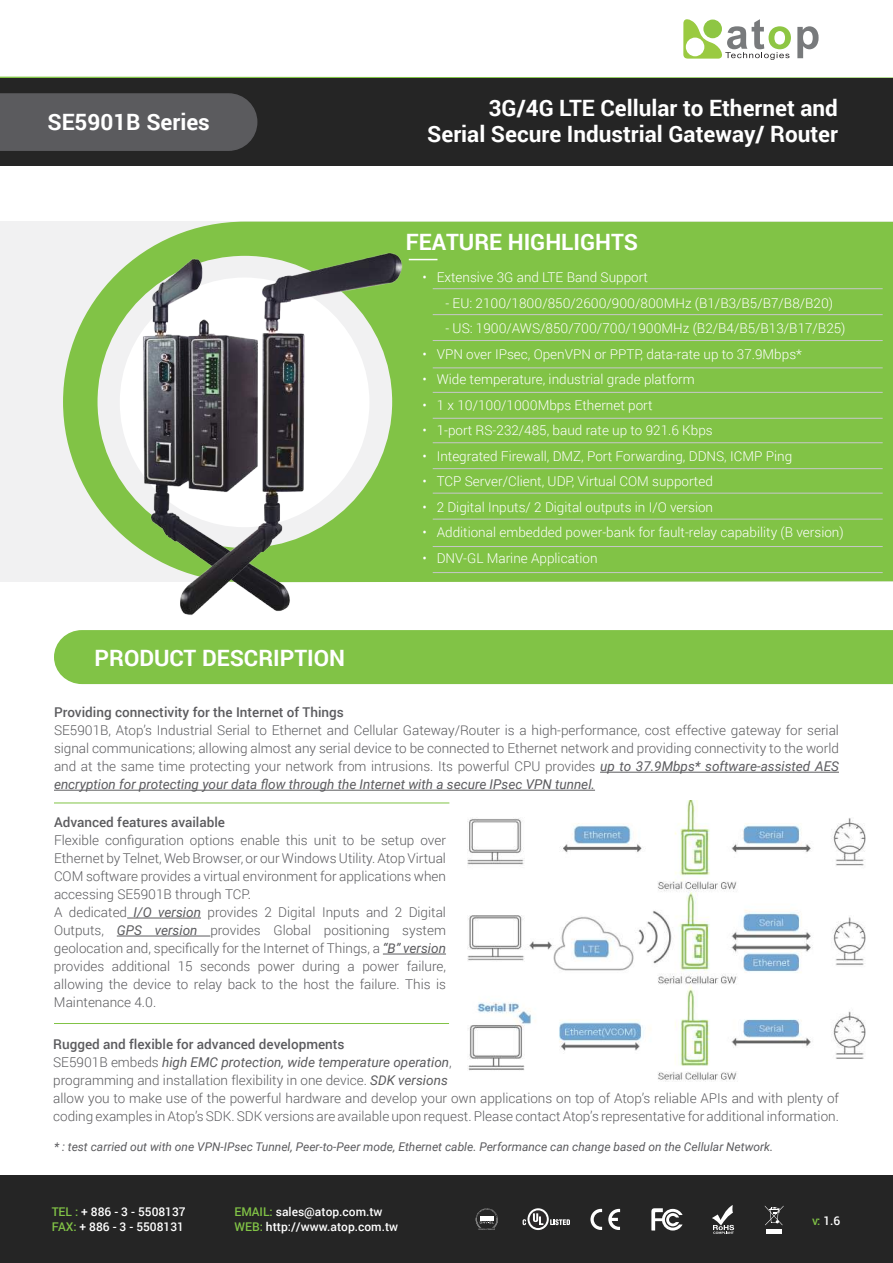
<style>
.page{position:relative;width:893px;height:1263px;background:#fff}
.page>*{position:absolute;margin:0;border:0;box-sizing:border-box;transform-origin:0 0}
.t1{font:700 22.5px/25.5px "Roboto";color:#fff;text-align:right}
.t2{font:300 13.5px/18px "Roboto";color:#5b5b5e}
.t3{font:300 13.5px "Roboto";color:#fff}
.t4{font:500 13.5px "Roboto";color:#5b5b5e}
.t5{font:italic 12px "Roboto";color:#5b5b5e}
.t6{font:500 12px/15px "Roboto";color:#fff}
.s1{font-weight:400;font-style:italic}
.s2{font-weight:500}
.s3{color:#81c346}
</style>
<div class="page">
<div style="left:0;top:1176px;width:893px;height:87px;background:#252525"></div>
<svg style="left:608px;top:1209px;width:12px;height:21px"></svg>
<svg style="left:590px;top:1209px;width:12px;height:21px"></svg>
<svg style="left:651px;top:1208px;width:32px;height:22px"></svg>
<svg style="left:712px;top:1205px;width:22px;height:29px"></svg>
<hr style="left:766px;top:1229px;width:16px;height:4px;background:#fff">
<svg style="left:765px;top:1205px;width:19px;height:20px"></svg>
<svg style="left:0;top:76px;width:893px;height:3px"></svg>
<svg style="left:683px;top:19px;width:108px;height:41px"></svg>
<svg style="left:797px;top:26px;width:22px;height:32px"></svg>
<svg style="left:550px;top:1219px;width:20px;height:6px"></svg>
<svg style="left:527px;top:1208px;width:22px;height:22px"></svg>
<svg style="left:529px;top:1210px;width:18px;height:18px"></svg>
<svg style="left:533px;top:1213px;width:10px;height:12px"></svg>
<svg style="left:523px;top:1219px;width:3px;height:6px"></svg>
<svg style="left:476px;top:1208px;width:22px;height:22px"></svg>
<div style="left:0;top:222px;width:893px;height:360px;background:#f1f1f2"></div>
<svg style="left:63px;top:222px;width:830px;height:360px;background:#8ac654"></svg>
<div style="left:0;top:79px;width:893px;height:87px;background:#252525"></div>
<div style="left:120px;top:278px;width:249px;height:249px;background:#fff;border-radius:50%"></div>
<hr style="left:600px;top:772px;width:239px;height:1px;background:#5b5b5e">
<hr style="left:54px;top:790px;width:541px;height:1px;background:#5b5b5e">
<hr style="left:54px;top:803px;width:395px;height:1px;background:#81c346">
<hr style="left:54px;top:1023px;width:395px;height:1px;background:#81c346">
<div style="left:54px;top:630px;width:839px;height:54px;background:#81c346"></div>
<hr style="left:433px;top:288px;width:450px;height:1px;background:#c7c8ca">
<hr style="left:433px;top:314px;width:450px;height:1px;background:#c7c8ca">
<hr style="left:433px;top:340px;width:450px;height:1px;background:#c7c8ca">
<hr style="left:433px;top:392px;width:450px;height:1px;background:#c7c8ca">
<hr style="left:433px;top:418px;width:450px;height:1px;background:#c7c8ca">
<hr style="left:433px;top:442px;width:450px;height:1px;background:#c7c8ca">
<hr style="left:433px;top:468px;width:450px;height:1px;background:#c7c8ca">
<hr style="left:433px;top:493px;width:450px;height:1px;background:#c7c8ca">
<hr style="left:433px;top:519px;width:450px;height:1px;background:#c7c8ca">
<hr style="left:433px;top:546px;width:450px;height:1px;background:#c7c8ca">
<hr style="left:433px;top:572px;width:450px;height:1px;background:#c7c8ca">
<hr style="left:433px;top:367px;width:450px;height:1px;background:#c7c8ca">
<div style="left:0;top:93px;width:258px;height:58px;background:#5b5b5e"></div>
<img style="left:467px;top:800px;width:399px;height:282px">
<hr style="left:127px;top:918px;width:74px;height:1px;background:#5b5b5e">
<hr style="left:117px;top:936px;width:93px;height:1px;background:#5b5b5e">
<hr style="left:383px;top:954px;width:63px;height:1px;background:#5b5b5e">
<img style="left:138px;top:258px;width:35px;height:324px">
<img style="left:173px;top:245px;width:235px;height:370px">
<svg style="left:409px;top:259px;width:28px;height:1px"></svg>
<h1 class="t1" style="left:47px;top:111px;width:164px">SE5901B Series</h1>
<h1 class="t1" style="left:94px;top:647px;width:252px">PRODUCT DESCRIPTION</h1>
<h1 class="t1" style="left:427px;top:97px;width:412px">3G/4G LTE Cellular to Ethernet and<br>Serial Secure Industrial Gateway/ Router</h1>
<h1 class="t1" style="left:406px;top:231px;width:234px">FEATURE HIGHLIGHTS</h1>
<p class="t3" style="left:422px;top:272px;width:227px">• Extensive 3G and LTE Band Support</p>
<p class="t3" style="left:445px;top:297px;width:389px">- EU: 2100/1800/850/2600/900/800MHz (B1/B3/B5/B7/B8/B20)</p>
<p class="t3" style="left:445px;top:323px;width:402px">- US: 1900/AWS/850/700/700/1900MHz (B2/B4/B5/B13/B17/B25)</p>
<p class="t3" style="left:422px;top:348px;width:381px">• VPN over IPsec, OpenVPN or PPTP, data-rate up to 37.9Mbps*</p>
<p class="t3" style="left:422px;top:374px;width:274px">• Wide temperature, industrial grade platform</p>
<p class="t3" style="left:422px;top:399px;width:232px">• 1 x 10/100/1000Mbps Ethernet port</p>
<p class="t3" style="left:422px;top:425px;width:292px">• 1-port RS-232/485, baud rate up to 921.6 Kbps</p>
<p class="t3" style="left:422px;top:450px;width:371px">• Integrated Firewall, DMZ, Port Forwarding, DDNS, ICMP Ping</p>
<p class="t3" style="left:422px;top:476px;width:292px">• TCP Server/Client, UDP, Virtual COM supported</p>
<p class="t3" style="left:422px;top:501px;width:292px">• 2 Digital Inputs/ 2 Digital outputs in I/O version</p>
<p class="t3" style="left:422px;top:527px;width:423px">• Additional embedded power-bank for fault-relay capability (B version)</p>
<p class="t3" style="left:422px;top:552px;width:177px">• DNV-GL Marine Application</p>
<p class="t4" style="left:54px;top:707px;width:291px">Providing connectivity for the Internet of Things</p>
<p class="t2" style="left:54px;top:722px;width:786px;text-align:justify">SE5901B, Atop’s Industrial Serial to Ethernet and Cellular Gateway/Router is a high-performance, cost effective gateway for serial signal communications; allowing almost any serial device to be connected to Ethernet network and providing connectivity to the world and at the same time protecting your network from intrusions. Its powerful CPU provides <span class="s1">up to 37.9Mbps* software-assisted AES encryption for protecting your data 昀氀ow through the Internet with a secure IPsec VPN tunnel.</span></p>
<p class="t4" style="left:54px;top:817px;width:173px">Advanced features available</p>
<p class="t2" style="left:54px;top:831px;width:394px">Flexible con昀椀guration options enable this unit to be setup over Ethernet by Telnet, Web Browser, or our Windows Utility. Atop Virtual COM software provides a virtual environment for applications when accessing SE5901B through TCP.<br>A dedicated <span class="s1">I/O version</span> provides 2 Digital Inputs and 2 Digital Outputs, <span class="s1">GPS version</span> provides Global positioning system geolocation and, speci昀椀cally for the Internet of Things, a <span class="s1">“B” version </span>provides additional 15 seconds power during a power failure, allowing the device to relay back to the host the failure. This is Maintenance 4.0.</p>
<p class="t2" style="left:53px;top:1036px;width:787px"><span class="s2">Rugged and 昀氀exible for advanced developments<br></span>SE5901B embeds <span class="s1">high EMC protection, wide temperature operation</span>,<br>programming and installation flexibility in one device. <span class="s1">SDK versions<br></span>allow you to make use of the powerful hardware and develop your own applications on top of Atop’s reliable APIs and with plenty of coding examples in Atop’s SDK. SDK versions are available upon request. Please contact Atop’s representative for additional information.</p>
<p class="t5" style="left:54px;top:1138px;width:721px">* : test carried out with one VPN-IPsec Tunnel, Peer-to-Peer mode, Ethernet cable. Performance can change based on the Cellular Network.</p>
<p class="t6" style="left:52px;top:1205px;width:136px"><span class="s3">TEL :</span> + 886 - 3 - 5508137<br><span class="s3">FAX:</span> + 886 - 3 - 5508131</p>
<p class="t6" style="left:234px;top:1205px;width:165px"><span class="s3">EMAIL:</span> sales@atop.com.tw<br><span class="s3">WEB:</span> http://www.atop.com.tw</p>
<p class="t6" style="left:812px;top:1214px;width:30px"><span class="s3">v:</span> 1.6</p>
</div>
